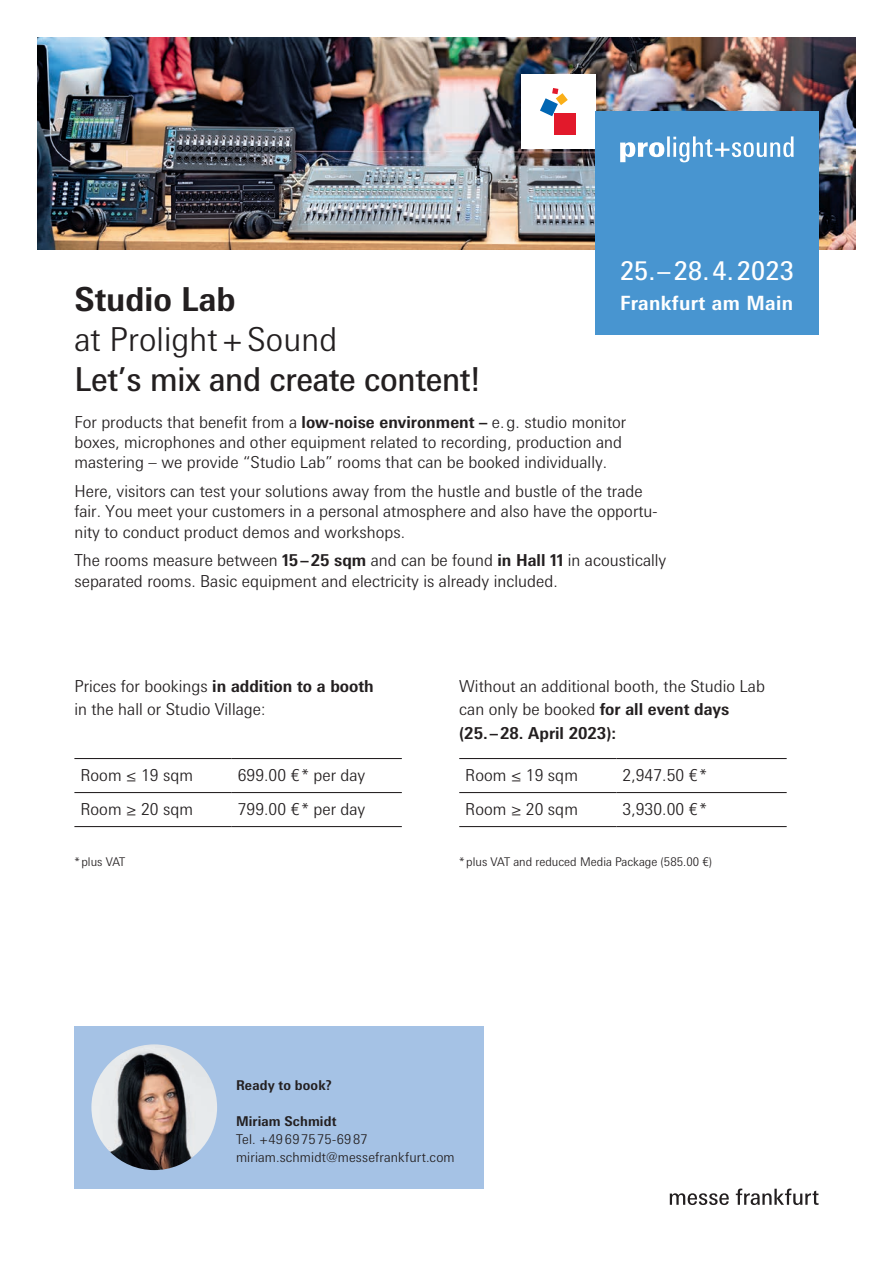
<style>
.page{position:relative;width:893px;height:1263px;background:#fff}
.page>*{position:absolute;margin:0;border:0;box-sizing:border-box;transform-origin:0 0}
.t1{font:33px "Messe Univers";letter-spacing:-.01em;color:#231f20}
.t2{font:300 33px "Messe Univers";color:#231f20}
.t3{font:700 33px "Messe Univers";color:#231f20}
.t4{font:25.95px "Messe Univers";letter-spacing:.01em;color:#fff}
.t5{font:700 19.65px "Messe Univers";letter-spacing:.02em;color:#fff}
.t6{font:300 16.5px/20.2px "Messe Univers";color:#231f20}
.t7{font:300 13.5px/18px "Messe Univers";letter-spacing:.01em;color:#231f20}
.t8{font:700 13.5px "Messe Univers";letter-spacing:.01em;color:#231f20}
.t9{font:300 12px "Messe Univers";color:#231f20}
.s1{font-weight:700}
</style>
<div class="page">
<div style="left:74px;top:1026px;width:410px;height:162px;background:#a5c2e5"></div>
<img style="left:37px;top:37px;width:819px;height:213px">
<div style="left:521px;top:74px;width:74px;height:75px;background:#fff"></div>
<div style="left:554px;top:113px;width:22px;height:22px;background:#e2192b"></div>
<svg style="left:540px;top:88px;width:28px;height:28px"></svg>
<svg style="left:670px;top:1193px;width:59px;height:12px"></svg>
<svg style="left:736px;top:1188px;width:83px;height:17px"></svg>
<div style="left:595px;top:112px;width:224px;height:223px;background:#4895d0"></div>
<svg style="left:620px;top:136px;width:174px;height:26px"></svg>
<img style="left:91px;top:1044px;width:126px;height:126px;border-radius:63px">
<hr style="left:74px;top:758px;width:158px;height:1px;background:#231f20">
<hr style="left:232px;top:758px;width:170px;height:1px;background:#231f20">
<hr style="left:74px;top:792px;width:158px;height:1px;background:#231f20">
<hr style="left:232px;top:792px;width:170px;height:1px;background:#231f20">
<hr style="left:74px;top:826px;width:158px;height:1px;background:#231f20">
<hr style="left:232px;top:826px;width:170px;height:1px;background:#231f20">
<hr style="left:459px;top:758px;width:158px;height:1px;background:#231f20">
<hr style="left:617px;top:758px;width:170px;height:1px;background:#231f20">
<hr style="left:459px;top:792px;width:158px;height:1px;background:#231f20">
<hr style="left:617px;top:792px;width:170px;height:1px;background:#231f20">
<hr style="left:459px;top:826px;width:158px;height:1px;background:#231f20">
<hr style="left:617px;top:826px;width:170px;height:1px;background:#231f20">
<h2 class="t4" style="left:620px;top:255px;width:175px">25.–28.4.2023</h2>
<h1 class="t3" style="left:74px;top:279px;width:163px">Studio Lab</h1>
<p class="t5" style="left:620px;top:291px;width:175px">Frankfurt am Main</p>
<h1 class="t2" style="left:74px;top:319px;width:264px">at Prolight+Sound</h1>
<h1 class="t1" style="left:74px;top:359px;width:407px">Let’s mix and create content!</h1>
<p class="t6" style="left:74px;top:412px;width:553px">For products that benefit from a <span class="s1">low-noise environment –</span> e.g. studio monitor boxes, microphones and other equipment related to recording, production and mastering – we provide “Studio Lab” rooms that can be booked individually.</p>
<p class="t6" style="left:74px;top:481px;width:585px">Here, visitors can test your solutions away from the hustle and bustle of the trade fair. You meet your customers in a personal atmosphere and also have the opportu&shy;nity to conduct product demos and workshops.</p>
<p class="t6" style="left:74px;top:550px;width:594px">The rooms measure between <span class="s1">15–25 sqm</span> and can be found <span class="s1">in Hall 11</span> in acoustically separated rooms. Basic equipment and electricity is already included.</p>
<p class="t6" style="left:74px;top:675px;width:301px;line-height:23.1px">Prices for bookings <span class="s1">in addition to a booth </span>in the hall or Studio Village:</p>
<p class="t6" style="left:80px;top:765px;width:114px">Room ≤ 19 sqm</p>
<p class="t6" style="left:238px;top:765px;width:129px">699.00 €* per day</p>
<p class="t6" style="left:80px;top:799px;width:114px">Room ≥ 20 sqm</p>
<p class="t6" style="left:238px;top:799px;width:129px">799.00 €* per day</p>
<p class="t9" style="left:74px;top:854px;width:52px">*plus VAT</p>
<p class="t6" style="left:459px;top:675px;width:307px;line-height:23.1px">Without an additional booth, the Studio Lab can only be booked <span class="s1">for all event days<br>(25. –28. April 2023):</span></p>
<p class="t6" style="left:465px;top:765px;width:114px">Room ≤ 19 sqm</p>
<p class="t6" style="left:623px;top:765px;width:86px">2,947.50 €*</p>
<p class="t6" style="left:465px;top:799px;width:114px">Room ≥ 20 sqm</p>
<p class="t6" style="left:623px;top:799px;width:86px">3,930.00 €*</p>
<p class="t9" style="left:459px;top:854px;width:254px">*plus VAT and reduced Media Package (585.00 €)</p>
<p class="t8" style="left:236px;top:1077px;width:97px">Ready to book?</p>
<p class="t8" style="left:236px;top:1113px;width:102px">Miriam Schmidt</p>
<p class="t7" style="left:236px;top:1130px;width:220px">Tel. +49697575-6987 miriam.schmidt@messefrankfurt.com</p>
</div>
